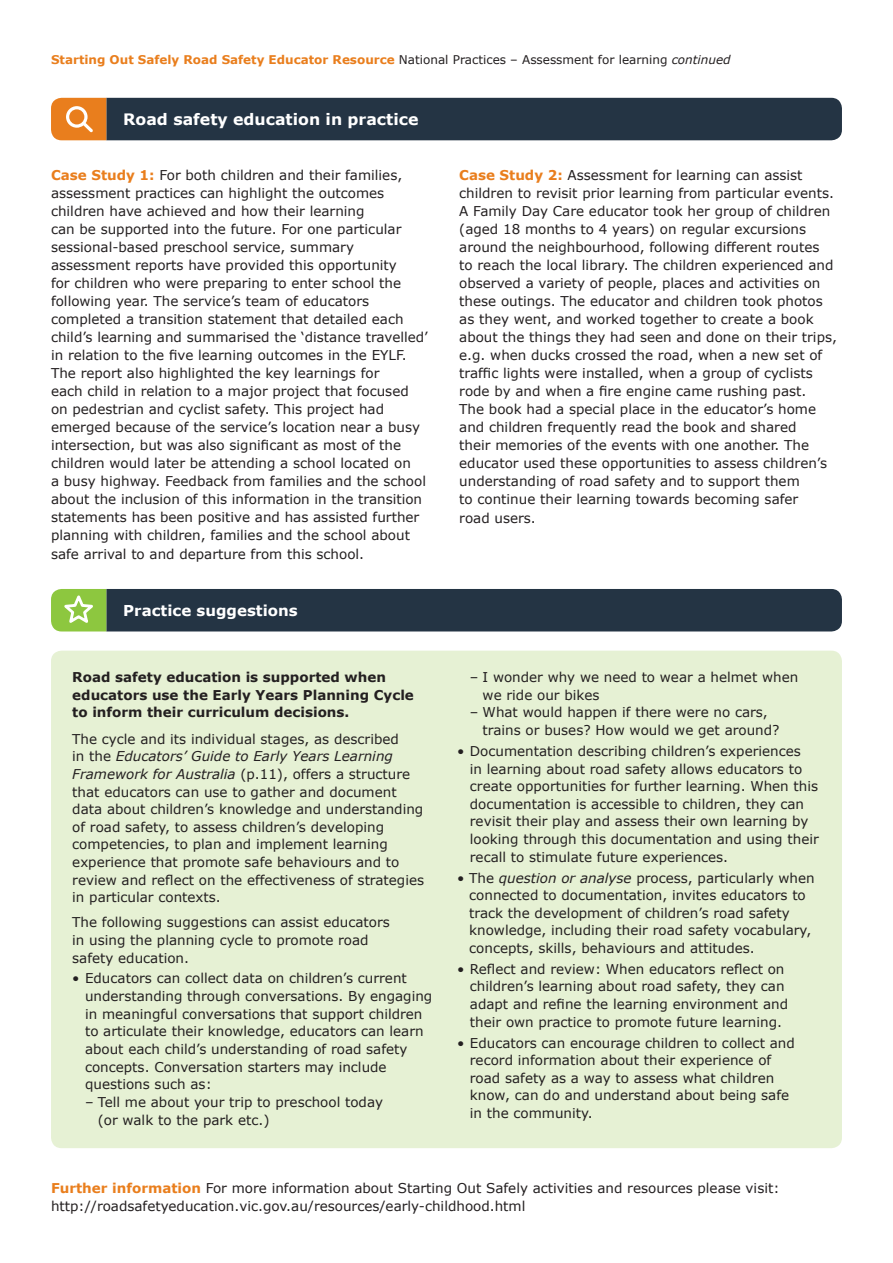
<style>
.page{position:relative;width:893px;height:1263px;background:#fff}
.page>*{position:absolute;margin:0;border:0;box-sizing:border-box;transform-origin:0 0}
.t1{font:700 15.75px "Verdana";color:#fff}
.t2{font:700 15px "Verdana";color:#fff}
.t3{font:13.5px/18px "Verdana";color:#231f20}
.t4{font:700 13.5px/17.7px "Verdana";color:#231f20}
.t5{font:700 12px "Verdana";color:#e97e1d}
.s1{font-weight:400;color:#231f20}
.s2{font-weight:400;font-style:italic;color:#231f20}
.s3{font-weight:700;color:#e97e1d}
.s4{font-style:italic}
</style>
<div class="page">
<svg style="left:51px;top:98px;width:791px;height:42px;background:#323a43"></svg>
<svg style="left:51px;top:589px;width:791px;height:42px;background:#2c3f45"></svg>
<div style="left:51px;top:651px;width:791px;height:497px;background:#e6f1d4;border-radius:11px"></div>
<p class="t5" style="left:51px;top:52px;width:681px">Starting Out Safely Road Safety Educator Resource <span class="s1">National Practices – Assessment for learning</span> <span class="s2">continued</span></p>
<p class="t1" style="left:123px;top:108px;width:297px">Road safety education in practice</p>
<p class="t3" style="left:51px;top:166px;width:378px"><span class="s3">Case Study 1:</span> For both children and their families, assessment practices can highlight the outcomes children have achieved and how their learning<br>can be supported into the future. For one particular sessional-based preschool service, summary assessment reports have provided this opportunity<br>for children who were preparing to enter school the following year. The service’s team of educators completed a transition statement that detailed each child’s learning and summarised the ‘distance travelled’ in relation to the five learning outcomes in the EYLF.<br>The report also highlighted the key learnings for<br>each child in relation to a major project that focused on pedestrian and cyclist safety. This project had emerged because of the service’s location near a busy intersection, but was also significant as most of the children would later be attending a school located on<br>a busy highway. Feedback from families and the school about the inclusion of this information in the transition statements has been positive and has assisted further planning with children, families and the school about safe arrival to and departure from this school.</p>
<p class="t2" style="left:123px;top:600px;width:176px">Practice suggestions</p>
<p class="t4" style="left:72px;top:668px;width:343px">Road safety education is supported when educators use the Early Years Planning Cycle to inform their curriculum decisions.</p>
<p class="t3" style="left:72px;top:730px;width:353px">The cycle and its individual stages, as described<br>in the <span class="s4">Educators’ Guide to Early Years Learning Framework for Australia</span> (p.11), offers a structure that educators can use to gather and document data about children’s knowledge and understanding of road safety, to assess children’s developing competencies, to plan and implement learning experience that promote safe behaviours and to review and reflect on the effectiveness of strategies in particular contexts.</p>
<p class="t3" style="left:72px;top:913px;width:319px">The following suggestions can assist educators in using the planning cycle to promote road safety education.</p>
<p class="t3" style="left:85px;top:969px;width:349px;text-indent:-13px">• Educators can collect data on children’s current understanding through conversations. By engaging in meaningful conversations that support children to articulate their knowledge, educators can learn about each child’s understanding of road safety concepts. Conversation starters may include questions such as:</p>
<p class="t3" style="left:98px;top:1093px;width:287px;text-indent:-13px">– Tell me about your trip to preschool today (or walk to the park etc.)</p>
<p class="t3" style="left:459px;top:166px;width:379px"><span class="s3">Case Study 2:</span> Assessment for learning can assist children to revisit prior learning from particular events.<br>A Family Day Care educator took her group of children (aged 18 months to 4 years) on regular excursions around the neighbourhood, following different routes<br>to reach the local library. The children experienced and observed a variety of people, places and activities on these outings. The educator and children took photos as they went, and worked together to create a book about the things they had seen and done on their trips, e.g. when ducks crossed the road, when a new set of traffic lights were installed, when a group of cyclists rode by and when a fire engine came rushing past.<br>The book had a special place in the educator’s home and children frequently read the book and shared<br>their memories of the events with one another. The educator used these opportunities to assess children’s understanding of road safety and to support them<br>to continue their learning towards becoming safer<br>road users.</p>
<p class="t3" style="left:483px;top:668px;width:317px;text-indent:-13px">– I wonder why we need to wear a helmet when we ride our bikes</p>
<p class="t3" style="left:483px;top:703px;width:298px;text-indent:-13px">– What would happen if there were no cars, trains or buses? How would we get around?</p>
<p class="t3" style="left:470px;top:742px;width:350px;text-indent:-13px">• Documentation describing children’s experiences<br>in learning about road safety allows educators to create opportunities for further learning. When this documentation is accessible to children, they can revisit their play and assess their own learning by looking through this documentation and using their recall to stimulate future experiences.</p>
<p class="t3" style="left:469px;top:868px;width:347px;text-indent:-12px">• The <span class="s4">question or analyse</span> process, particularly when connected to documentation, invites educators to track the development of children’s road safety knowledge, including their road safety vocabulary, concepts, skills, behaviours and attitudes.</p>
<p class="t3" style="left:470px;top:960px;width:320px;text-indent:-13px">• Reflect and review: When educators reflect on children’s learning about road safety, they can adapt and refine the learning environment and their own practice to promote future learning.</p>
<p class="t3" style="left:470px;top:1033px;width:326px;text-indent:-13px">• Educators can encourage children to collect and record information about their experience of road safety as a way to assess what children know, can do and understand about being safe in the community.</p>
<p class="t3" style="left:51px;top:1179px;width:730px"><span class="s3">Further information</span> For more information about Starting Out Safely activities and resources please visit: http://roadsafetyeducation.vic.gov.au/resources/early-childhood.html</p>
</div>
